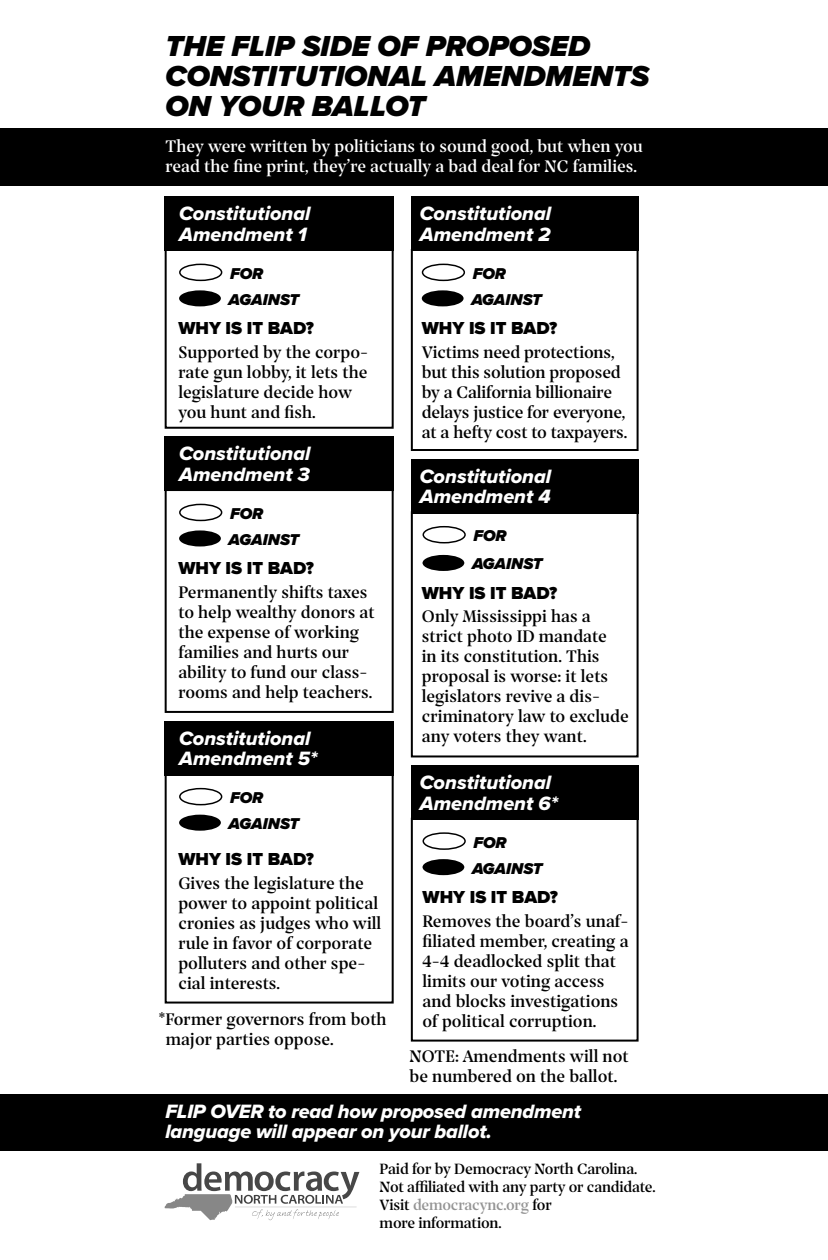
<style>
.page{position:relative;width:828px;height:1260px;background:#fff}
.page>*{position:absolute;margin:0;border:0;box-sizing:border-box;transform-origin:0 0}
.t1{font:italic 900 30px/30px "Proxima Nova";color:#000}
.t2{font:20px/20.4px "Proxima Nova Extrabld It";color:#fff}
.Paragraph_Style_1{font:18px/20px "Prospectus Std S Bd";color:#000}
.t3{font:18px/20px "Prospectus Std S Bd";color:#fff}
.Paragraph_Style_1-2{font:900 18px "Proxima Nova";color:#000}
.Paragraph_Style_2{font:900 18px "Proxima Nova";color:#000}
.t4{font:italic 900 16.2px "Proxima Nova";color:#000}
.Table{font:16px/18px "Prospectus Std S Bd";letter-spacing:-.015em;color:#000}
.s1{color:#949494}
</style>
<div class="page">
<div style="left:0;top:128px;width:828px;height:58px;background:#000"></div>
<div style="left:165px;top:196px;width:229px;height:55px;background:#000"></div>
<div style="left:165px;top:249px;width:229px;height:180px;border:2px solid #000"></div>
<div style="left:179px;top:264px;width:43px;height:17px;border:1px solid #000;border-radius:50%"></div>
<div style="left:179px;top:290px;width:42px;height:16px;background:#000;border-radius:50%"></div>
<div style="left:165px;top:436px;width:229px;height:55px;background:#000"></div>
<div style="left:165px;top:489px;width:229px;height:224px;border:2px solid #000"></div>
<div style="left:179px;top:504px;width:43px;height:17px;border:1px solid #000;border-radius:50%"></div>
<div style="left:179px;top:530px;width:42px;height:17px;background:#000;border-radius:50%"></div>
<div style="left:165px;top:721px;width:229px;height:54px;background:#000"></div>
<div style="left:165px;top:773px;width:229px;height:231px;border:2px solid #000"></div>
<div style="left:179px;top:788px;width:43px;height:17px;border:1px solid #000;border-radius:50%"></div>
<div style="left:179px;top:815px;width:42px;height:16px;background:#000;border-radius:50%"></div>
<div style="left:411px;top:196px;width:228px;height:55px;background:#000"></div>
<div style="left:411px;top:249px;width:228px;height:202px;border:2px solid #000"></div>
<div style="left:422px;top:264px;width:43px;height:17px;border:1px solid #000;border-radius:50%"></div>
<div style="left:422px;top:290px;width:42px;height:16px;background:#000;border-radius:50%"></div>
<div style="left:411px;top:459px;width:228px;height:54px;background:#000"></div>
<div style="left:411px;top:511px;width:228px;height:246px;border:2px solid #000"></div>
<div style="left:423px;top:526px;width:43px;height:17px;border:1px solid #000;border-radius:50%"></div>
<div style="left:423px;top:555px;width:41px;height:16px;background:#000;border-radius:50%"></div>
<div style="left:423px;top:832px;width:43px;height:18px;border:1px solid #000;border-radius:50%"></div>
<div style="left:423px;top:859px;width:41px;height:16px;background:#000;border-radius:50%"></div>
<div style="left:411px;top:765px;width:228px;height:55px;background:#000"></div>
<div style="left:411px;top:818px;width:228px;height:224px;border:2px solid #000"></div>
<div style="left:0;top:1094px;width:828px;height:57px;background:#000"></div>
<svg style="left:165px;top:1163px;width:194px;height:57px"></svg>
<p class="t1" style="left:166px;top:31px;width:485px">THE FLIP SIDE OF PROPOSED<br>CONSTITUTIONAL AMENDMENTS<br>ON YOUR BALLOT</p>
<p class="t3" style="left:166px;top:135px;width:479px">They were written by politicians to sound good, but when you read the fine print, they’re actually a bad deal for NC families.</p>
<p class="t2" style="left:179px;top:203px;width:133px">Constitutional<br>Amendment 1</p>
<p class="t4" style="left:230px;top:261px;width:35px">FOR</p>
<p class="t4" style="left:229px;top:287px;width:72px">AGAINST</p>
<p class="Paragraph_Style_2" style="left:178px;top:315px;width:137px">WHY IS IT BAD?</p>
<p class="Paragraph_Style_1" style="left:178px;top:341px;width:191px">Supported by the corpo&shy;rate gun lobby, it lets the legislature decide how you hunt and fish.</p>
<p class="t2" style="left:179px;top:443px;width:133px">Constitutional<br>Amendment 3</p>
<p class="t4" style="left:230px;top:501px;width:35px">FOR</p>
<p class="t4" style="left:229px;top:527px;width:72px">AGAINST</p>
<p class="Paragraph_Style_1-2" style="left:178px;top:555px;width:137px">WHY IS IT BAD?</p>
<p class="Paragraph_Style_1" style="left:178px;top:581px;width:198px">Permanently shifts taxes to help wealthy donors at the expense of working families and hurts our ability to fund our class&shy;rooms and help teachers.</p>
<p class="t2" style="left:179px;top:727px;width:140px">Constitutional<br>Amendment 5*</p>
<p class="t4" style="left:230px;top:786px;width:35px">FOR</p>
<p class="t4" style="left:229px;top:812px;width:72px">AGAINST</p>
<p class="Paragraph_Style_1-2" style="left:178px;top:846px;width:137px">WHY IS IT BAD?</p>
<p class="Paragraph_Style_1" style="left:178px;top:872px;width:205px">Gives the legislature the power to appoint political cronies as judges who will rule in favor of corporate polluters and other spe&shy;cial interests.</p>
<p class="Paragraph_Style_1" style="left:166px;top:1008px;width:222px;text-indent:-7px">*Former governors from both major parties oppose.</p>
<p class="t2" style="left:420px;top:203px;width:133px">Constitutional<br>Amendment 2</p>
<p class="t4" style="left:473px;top:261px;width:35px">FOR</p>
<p class="t4" style="left:471px;top:287px;width:72px">AGAINST</p>
<p class="Paragraph_Style_1-2" style="left:422px;top:315px;width:137px">WHY IS IT BAD?</p>
<p class="Paragraph_Style_1" style="left:422px;top:341px;width:207px">Victims need protections, but this solution proposed by a California billionaire delays justice for everyone, at a hefty cost to taxpayers.</p>
<p class="t2" style="left:420px;top:465px;width:133px">Constitutional<br>Amendment 4</p>
<p class="t4" style="left:474px;top:524px;width:35px">FOR</p>
<p class="t4" style="left:472px;top:552px;width:72px">AGAINST</p>
<p class="Paragraph_Style_2" style="left:422px;top:579px;width:137px">WHY IS IT BAD?</p>
<p class="Paragraph_Style_1" style="left:422px;top:606px;width:209px">Only Mississippi has a strict photo ID mandate<br>in its constitution. This proposal is worse: it lets legislators revive a dis&shy;criminatory law to exclude any voters they want.</p>
<p class="t2" style="left:420px;top:772px;width:140px">Constitutional<br>Amendment 6*</p>
<p class="t4" style="left:474px;top:830px;width:35px">FOR</p>
<p class="t4" style="left:472px;top:856px;width:72px">AGAINST</p>
<p class="Paragraph_Style_1-2" style="left:423px;top:883px;width:137px">WHY IS IT BAD?</p>
<p class="Paragraph_Style_1" style="left:423px;top:910px;width:208px">Removes the board’s unaf&shy;filiated member, creating a<br>4-4 deadlocked split that limits our voting access and blocks investigations of political corruption.</p>
<p class="Paragraph_Style_1" style="left:410px;top:1046px;width:221px">NOTE: Amendments will not be numbered on the ballot.</p>
<p class="t2" style="left:166px;top:1100px;width:417px">FLIP OVER to read how proposed amendment language will appear on your ballot.</p>
<p class="Table" style="left:380px;top:1159px;width:277px">Paid for by Democracy North Carolina.<br>Not affiliated with any party or candidate.<br>Visit <span class="s1">democracync.org</span> for<br>more information.</p>
</div>
